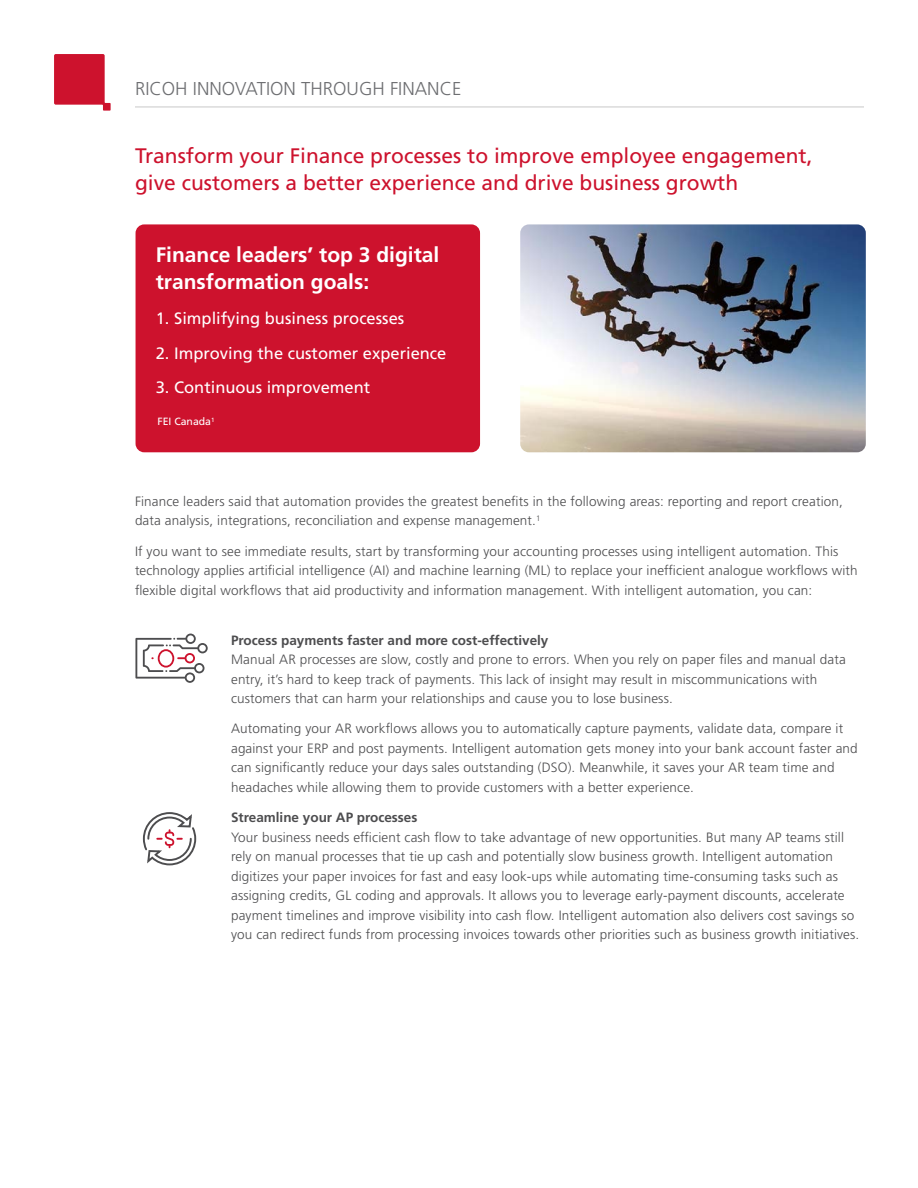
<style>
.page{position:relative;width:918px;height:1188px;background:#fff}
.page>*{position:absolute;margin:0;border:0;box-sizing:border-box;transform-origin:0 0}
.t1{font:21px/27px "Frutiger LT Std";color:#cd122d}
.t2{font:700 21px/27px "Frutiger LT Std";color:#fff}
.t3{font:300 18.6px "Frutiger LT Std";color:#6d6e71}
.t4{font:16.5px "Frutiger LT Std";color:#fff}
.t5{font:300 13.5px/19.5px "Frutiger LT Std";letter-spacing:.01em;color:#4d4d4f}
.t6{font:700 13.5px "Frutiger LT Std";color:#4d4d4f}
.t7{font:10.5px "Frutiger LT Std";color:#fff}
</style>
<div class="page">
<hr style="left:135px;top:106px;width:729px;height:2px;background:#dadada">
<svg style="left:54px;top:54px;width:57px;height:57px"></svg>
<svg style="left:135px;top:634px;width:73px;height:49px"></svg>
<svg style="left:142px;top:812px;width:55px;height:54px"></svg>
<div style="left:136px;top:224px;width:344px;height:228px;background:#cd122d;border-radius:9px"></div>
<img style="left:520px;top:224px;width:346px;height:228px">
<h2 class="t3" style="left:135px;top:78px;width:328px">RICOH INNOVATION THROUGH FINANCE</h2>
<h1 class="t1" style="left:135px;top:142px;width:679px">Transform your Finance processes to improve employee engagement, give customers a better experience and drive business growth</h1>
<h1 class="t2" style="left:156px;top:241px;width:285px">Finance leaders’ top 3 digital transformation goals:</h1>
<p class="t4" style="left:156px;top:308px;width:250px">1. Simplifying business processes</p>
<p class="t4" style="left:156px;top:343px;width:292px">2. Improving the customer experience</p>
<p class="t4" style="left:156px;top:378px;width:216px">3. Continuous improvement</p>
<p class="t7" style="left:157px;top:415px;width:59px">FEI Canada<sup>1</sup></p>
<p class="t5" style="left:135px;top:492px;width:709px">Finance leaders said that automation provides the greatest benefits in the following areas: reporting and report creation, data analysis, integrations, reconciliation and expense management.<sup>1</sup></p>
<p class="t5" style="left:135px;top:541px;width:724px">If you want to see immediate results, start by transforming your accounting processes using intelligent automation. This technology applies artificial intelligence (AI) and machine learning (ML) to replace your inefficient analogue workflows with flexible digital workflows that aid productivity and information management. With intelligent automation, you can:</p>
<p class="t6" style="left:231px;top:632px;width:319px">Process payments faster and more cost-effectively</p>
<p class="t5" style="left:231px;top:650px;width:616px">Manual AR processes are slow, costly and prone to errors. When you rely on paper files and manual data entry, it’s hard to keep track of payments. This lack of insight may result in miscommunications with customers that can harm your relationships and cause you to lose business.</p>
<p class="t5" style="left:231px;top:719px;width:628px">Automating your AR workflows allows you to automatically capture payments, validate data, compare it against your ERP and post payments. Intelligent automation gets money into your bank account faster and can significantly reduce your days sales outstanding (DSO). Meanwhile, it saves your AR team time and headaches while allowing them to provide customers with a better experience.</p>
<p class="t6" style="left:231px;top:810px;width:188px">Streamline your AP processes</p>
<p class="t5" style="left:231px;top:827px;width:630px">Your business needs efficient cash flow to take advantage of new opportunities. But many AP teams still rely on manual processes that tie up cash and potentially slow business growth. Intelligent automation digitizes your paper invoices for fast and easy look-ups while automating time-consuming tasks such as assigning credits, GL coding and approvals. It allows you to leverage early-payment discounts, accelerate payment timelines and improve visibility into cash flow. Intelligent automation also delivers cost savings so you can redirect funds from processing invoices towards other priorities such as business growth initiatives.</p>
</div>
